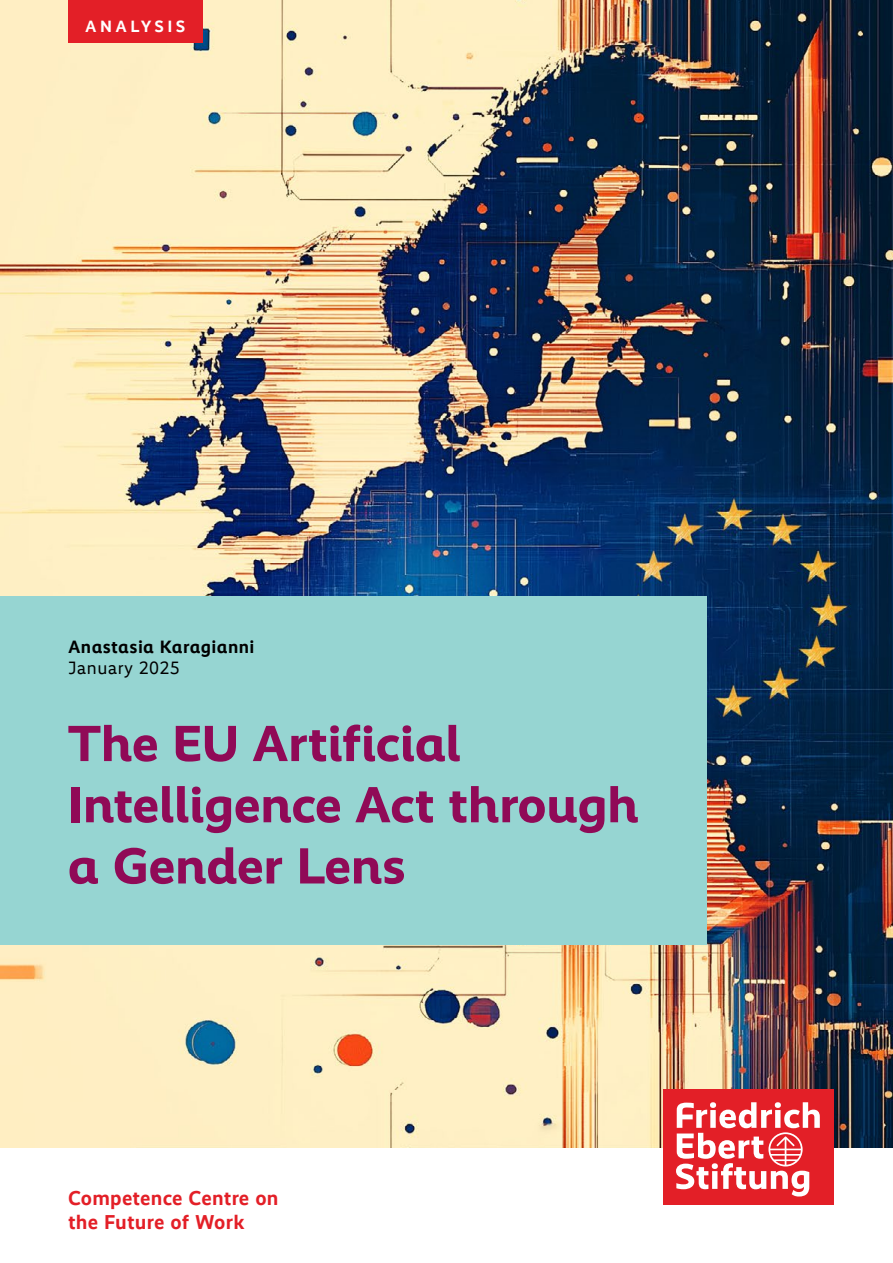
<style>
.page{position:relative;width:893px;height:1263px;background:#fff}
.page>*{position:absolute;margin:0;border:0;box-sizing:border-box;transform-origin:0 0}
.t1{font:51px/61.2px "Ebert Headline";letter-spacing:.005em;color:#900a57}
.t2{font:700 20.25px/24px "Ebert";letter-spacing:.01em;color:#e31f27}
.t3{font:700 18px "Ebert";letter-spacing:.02em;color:#000}
.t4{font:18px "Ebert";letter-spacing:.02em;color:#000}
.t5{font:700 16.5px "Ebert";letter-spacing:.21em;color:#fff}
</style>
<div class="page">
<img style="left:0;top:0;width:893px;height:1147px">
<div style="left:0;top:596px;width:707px;height:349px;background:#96d5d2"></div>
<div style="left:68px;top:0;width:135px;height:43px;background:#e31f27"></div>
<div style="left:663px;top:1089px;width:170px;height:116px;background:#e31f27"></div>
<svg style="left:676px;top:1102px;width:144px;height:94px"></svg>
<p class="t5" style="left:85px;top:17px;width:102px">ANALYSIS</p>
<p class="t3" style="left:68px;top:636px;width:188px">Anastasia Karagianni</p>
<p class="t4" style="left:68px;top:658px;width:113px">January 2025</p>
<p class="t1" style="left:68px;top:713px;width:572px">The EU Artificial<br>Intelligence Act through a Gender Lens</p>
<p class="t2" style="left:68px;top:1186px;width:212px">Competence Centre on the Future of Work</p>
</div>
